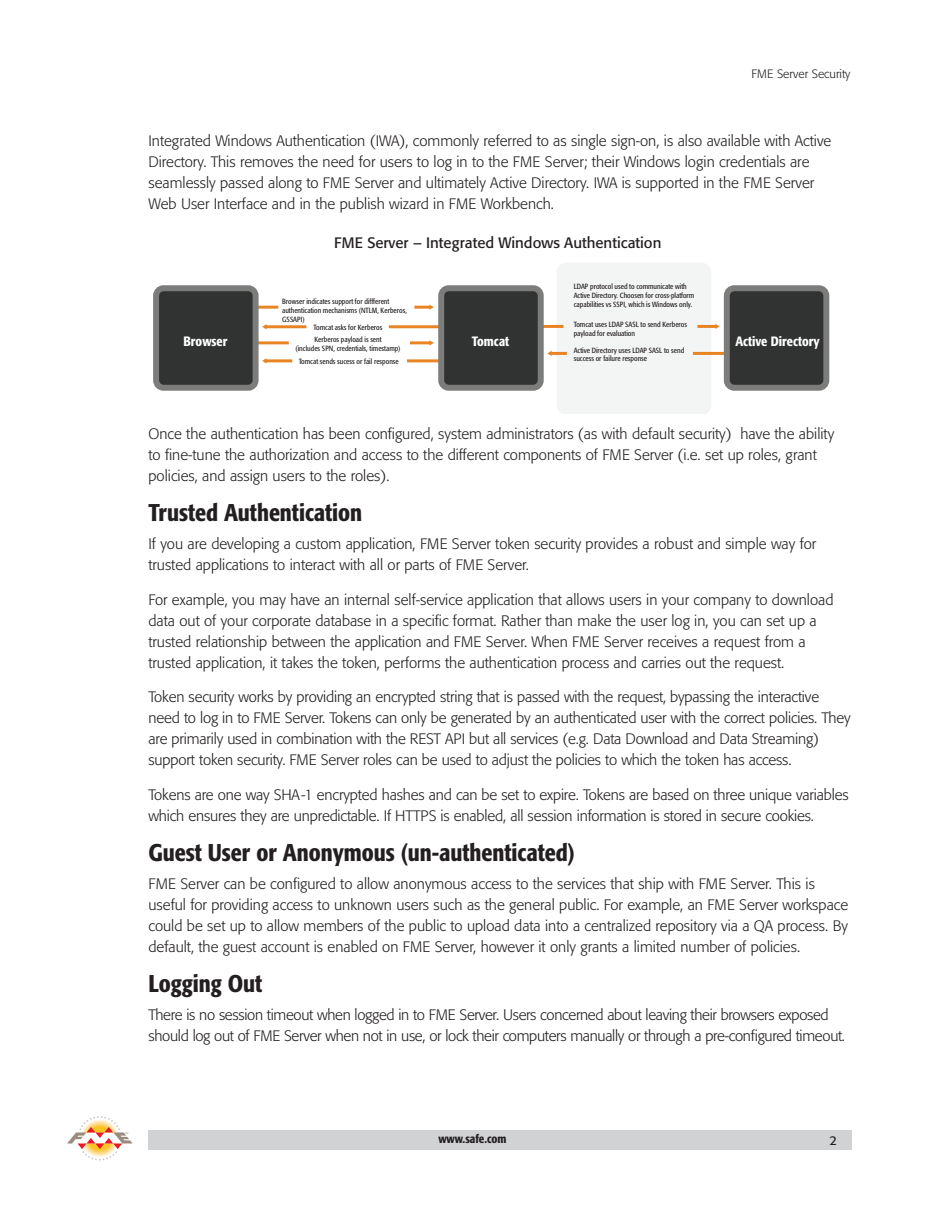
<style>
.page{position:relative;width:945px;height:1215px;background:#fff}
.page>*{position:absolute;margin:0;border:0;box-sizing:border-box;transform-origin:0 0}
.HL_4{font:500 condensed 24px "Formata BQ";color:#231f20}
.Paragraph{font:300 15px/21px "Formata BQ";color:#231f20}
.Paragraph-2{font:300 15px/21px "Formata BQ";letter-spacing:-.02em;color:#231f20}
.t1{font:15px "Formata BQ";color:#231f20}
.t2{font:500 condensed 13.35px "Formata BQ";color:#fff}
.t3{font:12.75px "Formata BQ";color:#231f20}
.t4{font:300 12px "Formata BQ";color:#231f20}
.t5{font:500 condensed 12px "Formata BQ";color:#231f20}
.t6{font:condensed 7.5px/9px "Formata";color:#231f20}
</style>
<div class="page">
<div style="left:148px;top:1130px;width:704px;height:20px;background:#d1d2d4"></div>
<hr style="left:693px;top:352px;width:42px;height:3px;background:#e98424">
<hr style="left:533px;top:325px;width:31px;height:3px;background:#e98424">
<hr style="left:389px;top:325px;width:56px;height:3px;background:#e98424">
<hr style="left:407px;top:359px;width:59px;height:3px;background:#e98424">
<hr style="left:248px;top:341px;width:41px;height:3px;background:#e98424">
<hr style="left:256px;top:306px;width:22px;height:3px;background:#e98424">
<div style="left:156px;top:288px;width:100px;height:100px;background:#313232;border-radius:7px"></div>
<div style="left:153px;top:285px;width:106px;height:106px;border:6px solid #7c7c7b;border-radius:7px"></div>
<div style="left:441px;top:288px;width:100px;height:100px;background:#313232;border-radius:7px"></div>
<div style="left:438px;top:285px;width:106px;height:106px;border:6px solid #7c7c7b;border-radius:7px"></div>
<div style="left:727px;top:288px;width:99px;height:100px;background:#313232;border-radius:7px"></div>
<div style="left:724px;top:285px;width:105px;height:106px;border:6px solid #7c7c7b;border-radius:7px"></div>
<hr style="left:414px;top:306px;width:17px;height:3px;background:#e98424">
<hr style="left:264px;top:325px;width:42px;height:3px;background:#e98424">
<hr style="left:264px;top:359px;width:28px;height:3px;background:#e98424">
<svg style="left:262px;top:324px;width:5px;height:5px"></svg>
<hr style="left:410px;top:341px;width:21px;height:3px;background:#e98424">
<svg style="left:547px;top:263px;width:173px;height:151px"></svg>
<svg style="left:67px;top:1116px;width:66px;height:45px"></svg>
<p class="t4" style="left:752px;top:67px;width:100px">FME Server Security</p>
<p class="Paragraph" style="left:148px;top:131px;width:684px">Integrated Windows Authentication (IWA), commonly referred to as single sign-on, is also available with Active Directory. This removes the need for users to log in to the FME Server; their Windows login credentials are seamlessly passed along to FME Server and ultimately Active Directory. IWA is supported in the FME Server Web User Interface and in the publish wizard in FME Workbench.</p>
<p class="t1" style="left:334px;top:233px;width:329px">FME Server – Integrated Windows Authentication</p>
<p class="t6" style="left:574px;top:282px;width:122px">LDAP protocol used to communicate with<br>Active Directory. Choosen for cross-platform capabilities vs SSPI, which is Windows only.</p>
<p class="t6" style="left:574px;top:320px;width:115px">Tomcat uses LDAP SASL to send Kerberos payload for evaluation</p>
<p class="t6" style="left:574px;top:345px;width:112px">Active Directory uses LDAP SASL to send success or failure response</p>
<p class="t6" style="left:282px;top:297px;width:109px">Browser indicates support for diffferent</p>
<p class="t6" style="left:282px;top:306px;width:126px">authentication mechanisms (NTLM, Kerberos,</p>
<p class="t6" style="left:282px;top:315px;width:24px">GSSAPI)</p>
<p class="t6" style="left:314px;top:323px;width:70px">Tomcat asks for Kerberos</p>
<p class="t6" style="left:295px;top:335px;width:107px;text-align:center">Kerberos payload is sent<br>(includes SPN, credentials, timestamp)</p>
<p class="t6" style="left:299px;top:357px;width:102px">Tomcat sends sucess or fail response</p>
<p class="t2" style="left:183px;top:333px;width:46px">Browser</p>
<p class="t2" style="left:472px;top:333px;width:39px">Tomcat</p>
<p class="t2" style="left:735px;top:333px;width:86px">Active Directory</p>
<p class="Paragraph" style="left:148px;top:423px;width:687px">Once the authentication has been configured, system administrators (as with default security) have the ability to fine-tune the authorization and access to the different components of FME Server (i.e. set up roles, grant policies, and assign users to the roles).</p>
<p class="HL_4" style="left:148px;top:498px;width:215px">Trusted Authentication</p>
<p class="Paragraph" style="left:148px;top:534px;width:669px">If you are developing a custom application, FME Server token security provides a robust and simple way for trusted applications to interact with all or parts of FME Server.</p>
<p class="Paragraph" style="left:148px;top:589px;width:687px">For example, you may have an internal self-service application that allows users in your company to download data out of your corporate database in a specific format. Rather than make the user log in, you can set up a trusted relationship between the application and FME Server. When FME Server receives a request from a trusted application, it takes the token, performs the authentication process and carries out the request.</p>
<p class="Paragraph" style="left:148px;top:687px;width:704px">Token security works by providing an encrypted string that is passed with the request, bypassing the interactive need to log in to FME Server. Tokens can only be generated by an authenticated user with the correct policies. They are primarily used in combination with the REST API but all services (e.g. Data Download and Data Streaming) support token security. FME Server roles can be used to adjust the policies to which the token has access.</p>
<p class="Paragraph" style="left:148px;top:784px;width:702px">Tokens are one way SHA-1 encrypted hashes and can be set to expire. Tokens are based on three unique variables which ensures they are unpredictable. If HTTPS is enabled, all session information is stored in secure cookies.</p>
<p class="HL_4" style="left:148px;top:838px;width:428px">Guest User or Anonymous (un-authenticated)</p>
<p class="Paragraph" style="left:148px;top:873px;width:701px">FME Server can be configured to allow anonymous access to the services that ship with FME Server. This is useful for providing access to unknown users such as the general public. For example, an FME Server workspace could be set up to allow members of the public to upload data into a centralized repository via a QA process. By default, the guest account is enabled on FME Server, however it only grants a limited number of policies.</p>
<p class="HL_4" style="left:148px;top:969px;width:115px">Logging Out</p>
<p class="Paragraph-2" style="left:148px;top:1005px;width:698px">There is no session timeout when logged in to FME Server. Users concerned about leaving their browsers exposed should log out of FME Server when not in use, or lock their computers manually or through a pre-configured timeout.</p>
<p class="t5" style="left:438px;top:1132px;width:70px">www.safe.com</p>
<p class="t3" style="left:830px;top:1133px;width:9px">2</p>
</div>
